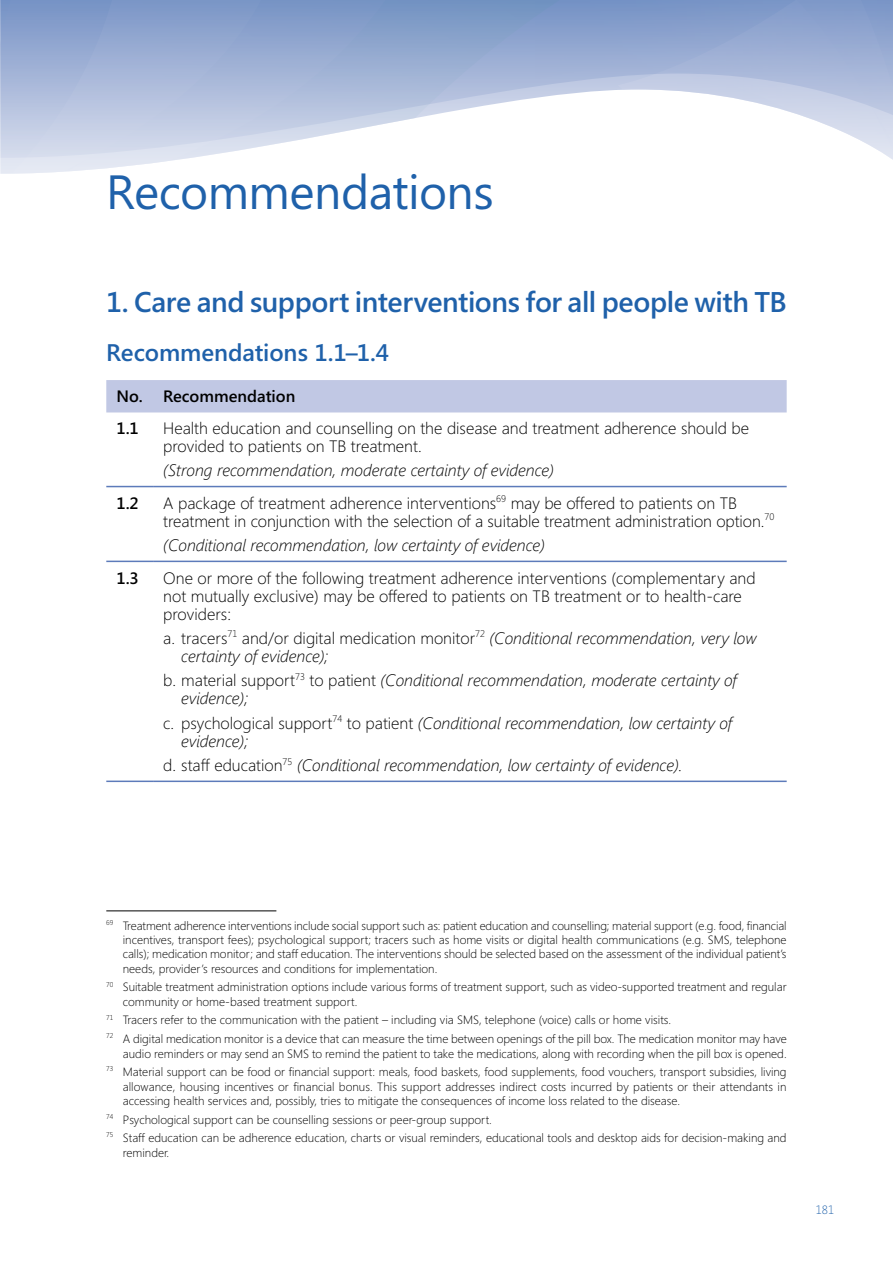
<style>
.page{position:relative;width:893px;height:1263px;background:#fff}
.page>*{position:absolute;margin:0;border:0;box-sizing:border-box;transform-origin:0 0}
.Head1-chapter{font:48px "Segoe UI";letter-spacing:-.01em;color:#1f61aa}
.Head2{font:600 28.5px "Segoe UI";letter-spacing:-.015em;color:#1f61aa}
.Head3{font:600 24px "Segoe UI";letter-spacing:-.005em;color:#1f61aa}
.Table-body{font:italic 300 16.5px/18px "Segoe UI";color:#000}
.Table-body-2{font:300 16.5px/18px "Segoe UI";color:#000}
.Table-body-stronger{font:600 16.5px "Segoe UI";color:#000}
.Table-body-3{font:600 16.5px "Segoe UI";color:#000}
.Footnote{font:300 12px/14.4px "Segoe UI";color:#000;text-align:justify}
.t1{font:300 12px "Segoe UI";color:#1f61aa}
.s1{font-style:normal}
</style>
<div class="page">
<div style="left:106px;top:380px;width:681px;height:32px;background:#c1c8e4"></div>
<hr style="left:106px;top:486px;width:47px;height:1px;background:#5d7bba">
<hr style="left:153px;top:486px;width:634px;height:1px;background:#5d7bba">
<hr style="left:106px;top:561px;width:47px;height:1px;background:#5d7bba">
<hr style="left:153px;top:561px;width:634px;height:1px;background:#5d7bba">
<hr style="left:106px;top:780px;width:47px;height:2px;background:#5d7bba">
<hr style="left:153px;top:780px;width:634px;height:2px;background:#5d7bba">
<hr style="left:106px;top:910px;width:170px;height:1px;background:#000">
<svg style="left:0;top:158px;width:188px;height:16px"></svg>
<svg style="left:0;top:0;width:893px;height:158px"></svg>
<p class="Head1-chapter" style="left:106px;top:159px;width:389px">Recommendations</p>
<p class="Head2" style="left:106px;top:281px;width:682px">1. Care and support interventions for all people with TB</p>
<p class="Head3" style="left:106px;top:336px;width:284px">Recommendations 1.1–1.4</p>
<p class="Table-body-stronger" style="left:117px;top:385px;width:28px">No.</p>
<p class="Table-body-stronger" style="left:163px;top:385px;width:134px">Recommendation</p>
<p class="Table-body-3" style="left:117px;top:417px;width:24px">1.1</p>
<p class="Table-body-2" style="left:163px;top:419px;width:587px">Health education and counselling on the disease and treatment adherence should be provided to patients on TB treatment.</p>
<p class="Table-body" style="left:163px;top:460px;width:392px">(Strong recommendation, moderate certainty of evidence)</p>
<p class="Table-body-3" style="left:117px;top:491px;width:24px">1.2</p>
<p class="Table-body-2" style="left:163px;top:493px;width:613px">A package of treatment adherence interventions<sup>69</sup> may be offered to patients on TB treatment in conjunction with the selection of a suitable treatment administration option.<sup>70</sup></p>
<p class="Table-body" style="left:163px;top:535px;width:383px">(Conditional recommendation, low certainty of evidence)</p>
<p class="Table-body-3" style="left:117px;top:566px;width:24px">1.3</p>
<p class="Table-body-2" style="left:163px;top:568px;width:594px">One or more of the following treatment adherence interventions (complementary and not mutually exclusive) may be offered to patients on TB treatment or to health-care providers:</p>
<p class="Table-body" style="left:181px;top:627px;width:577px;text-indent:-18px"><span class="s1">a. tracers</span><sup>71</sup> <span class="s1">and/or digital medication monitor</span><sup>72</sup> (Conditional recommendation, very low certainty of evidence);</p>
<p class="Table-body" style="left:181px;top:670px;width:557px;text-indent:-18px"><span class="s1">b. material support</span><sup>73</sup> <span class="s1">to patient</span> (Conditional recommendation, moderate certainty of evidence);</p>
<p class="Table-body" style="left:181px;top:712px;width:552px;text-indent:-18px"><span class="s1">c. psychological support</span><sup>74</sup> <span class="s1">to patient</span> (Conditional recommendation, low certainty of evidence);</p>
<p class="Table-body" style="left:163px;top:755px;width:521px"><span class="s1">d. staff education</span><sup>75</sup> (Conditional recommendation, low certainty of evidence).</p>
<p class="Footnote" style="left:123px;top:918px;width:665px;text-indent:-16px"><sup>69</sup> Treatment adherence interventions include social support such as: patient education and counselling; material support (e.g. food, financial incentives, transport fees); psychological support; tracers such as home visits or digital health communications (e.g. SMS, telephone calls); medication monitor; and staff education. The interventions should be selected based on the assessment of the individual patient’s needs, provider’s resources and conditions for implementation.</p>
<p class="Footnote" style="left:123px;top:979px;width:665px;text-indent:-16px"><sup>70</sup> Suitable treatment administration options include various forms of treatment support, such as video-supported treatment and regular community or home-based treatment support.</p>
<p class="Footnote" style="left:106px;top:1012px;width:566px"><sup>71</sup> Tracers refer to the communication with the patient – including via SMS, telephone (voice) calls or home visits.</p>
<p class="Footnote" style="left:106px;top:1031px;width:682px;text-align:right"><sup>72</sup> A digital medication monitor is a device that can measure the time between openings of the pill box. The medication monitor may have audio reminders or may send an SMS to remind the patient to take the medications, along with recording when the pill box is opened.</p>
<p class="Footnote" style="left:123px;top:1064px;width:665px;text-indent:-16px"><sup>73</sup> Material support can be food or financial support: meals, food baskets, food supplements, food vouchers, transport subsidies, living allowance, housing incentives or financial bonus. This support addresses indirect costs incurred by patients or their attendants in accessing health services and, possibly, tries to mitigate the consequences of income loss related to the disease.</p>
<p class="Footnote" style="left:106px;top:1112px;width:387px"><sup>74</sup> Psychological support can be counselling sessions or peer-group support.</p>
<p class="Footnote" style="left:123px;top:1130px;width:665px;text-indent:-16px"><sup>75</sup> Staff education can be adherence education, charts or visual reminders, educational tools and desktop aids for decision-making and reminder.</p>
<p class="t1" style="left:816px;top:1202px;width:20px">181</p>
</div>
